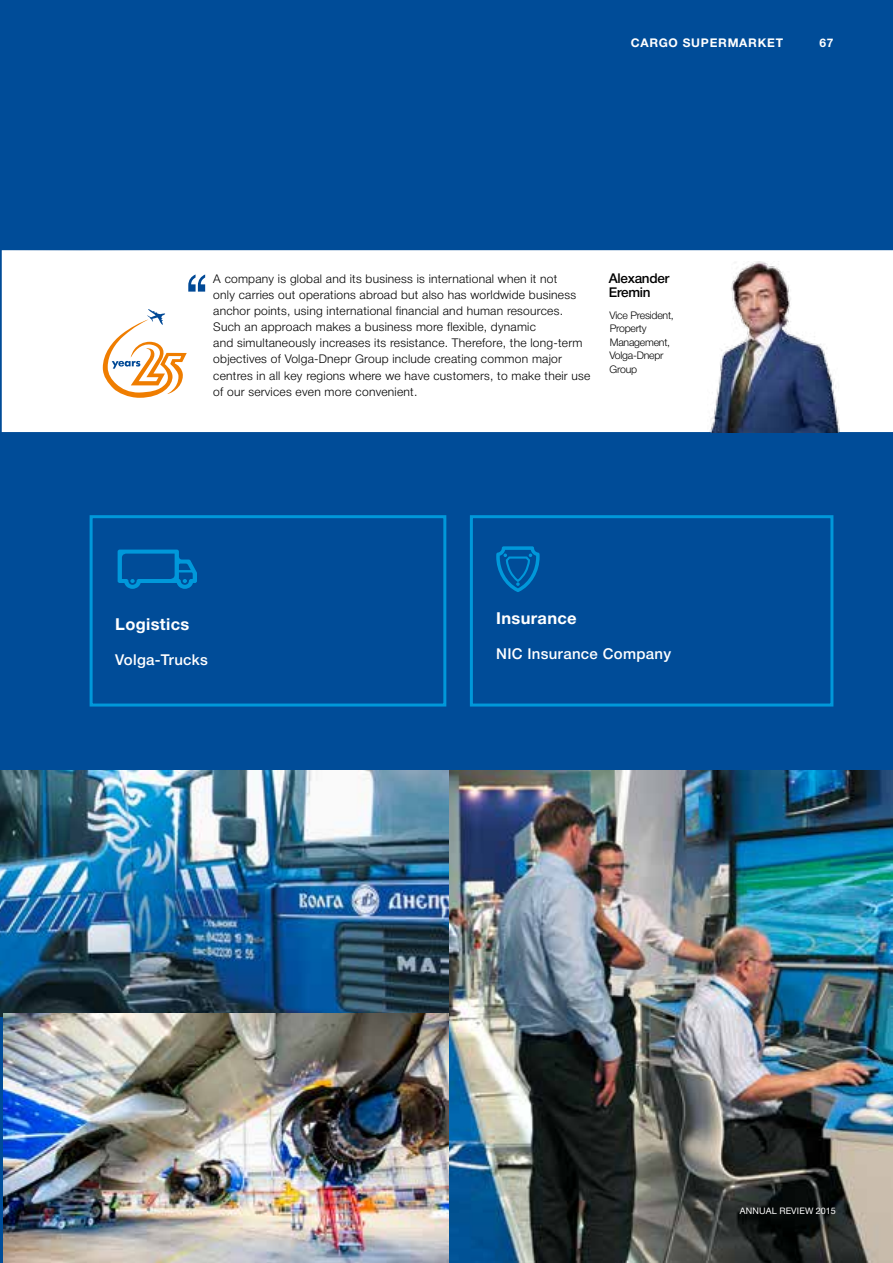
<style>
.page{position:relative;width:893px;height:1263px;background:#004c98}
.page>*{position:absolute;margin:0;border:0;box-sizing:border-box;transform-origin:0 0}
.t1{font:700 16.5px "Helvetica Neue Cyr";letter-spacing:.02em;color:#fff}
.t2{font:500 15px "Helvetica Neue Cyr";letter-spacing:.02em;color:#fff}
.t3{font:500 13.5px/13.5px "Helvetica Neue Cyr";letter-spacing:-.02em;color:#000}
.t4{font:300 12px/16px "Helvetica Neue Cyr";letter-spacing:.02em;color:#000}
.t5{font:700 12px "Helvetica Neue Cyr";letter-spacing:.065em;color:#fff}
.t6{font:300 10.5px/13.5px "Helvetica Neue Cyr";letter-spacing:-.02em;color:#000}
.t7{font:9px "Helvetica Neue Cyr";letter-spacing:.015em;color:#fff}
</style>
<div class="page">
<img style="left:449px;top:771px;width:444px;height:492px">
<img style="left:0;top:771px;width:449px;height:245px">
<img style="left:3px;top:1014px;width:446px;height:249px">
<div style="left:2px;top:250px;width:891px;height:182px;background:#fff"></div>
<svg style="left:103px;top:308px;width:84px;height:90px;background:#f5e1ca"></svg>
<svg style="left:496px;top:546px;width:44px;height:46px"></svg>
<div style="left:470px;top:515px;width:363px;height:191px;border:3px solid #0098da"></div>
<svg style="left:118px;top:550px;width:79px;height:39px"></svg>
<div style="left:90px;top:515px;width:356px;height:191px;border:3px solid #0098da"></div>
<img style="left:685px;top:261px;width:157px;height:171px">
<svg style="left:188px;top:274px;width:17px;height:18px"></svg>
<p class="t5" style="left:631px;top:37px;width:154px">CARGO SUPERMARKET</p>
<p class="t5" style="left:819px;top:37px;width:15px">67</p>
<p class="t4" style="left:213px;top:271px;width:379px">A company is global and its business is international when it not<br>only carries out operations abroad but also has worldwide business anchor points, using international financial and human resources.<br>Such an approach makes a business more flexible, dynamic<br>and simultaneously increases its resistance. Therefore, the long-term objectives of Volga-Dnepr Group include creating common major centres in all key regions where we have customers, to make their use of our services even more convenient.</p>
<p class="t3" style="left:609px;top:272px;width:62px">Alexander<br>Eremin</p>
<p class="t6" style="left:609px;top:308px;width:66px">Vice President,<br>Property<br>Management,<br>Volga-Dnepr<br>Group</p>
<h1 class="t1" style="left:115px;top:615px;width:76px">Logistics</h1>
<p class="t2" style="left:115px;top:651px;width:94px">Volga-Trucks</p>
<h1 class="t1" style="left:496px;top:609px;width:82px">Insurance</h1>
<p class="t2" style="left:496px;top:646px;width:176px">NIC Insurance Company</p>
<p class="t7" style="left:740px;top:1206px;width:97px">ANNUAL REVIEW 2015</p>
</div>
